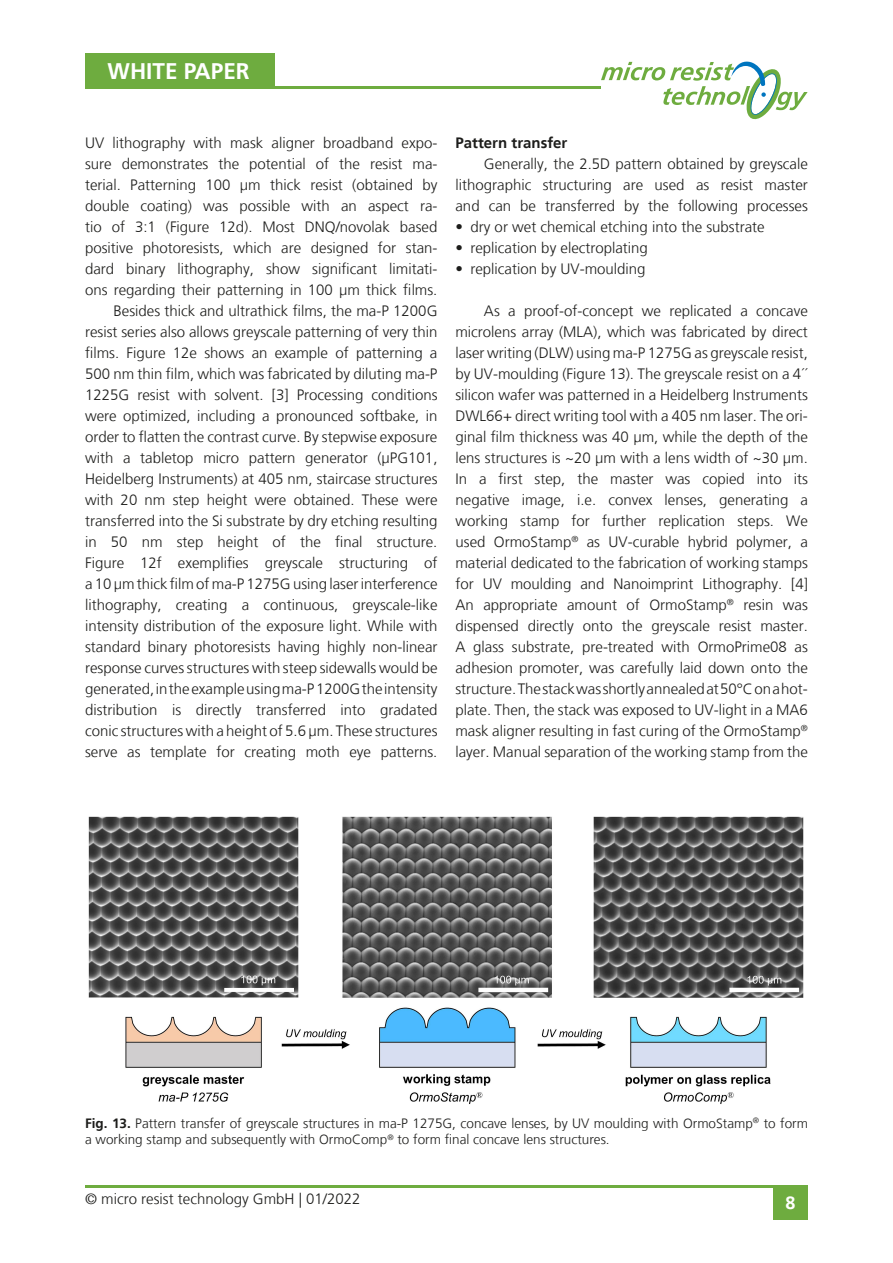
<style>
.page{position:relative;width:893px;height:1263px;background:#fff}
.page>*{position:absolute;margin:0;border:0;box-sizing:border-box;transform-origin:0 0}
.t1{font:700 22.5px "Frutiger";color:#fff}
.t2{font:700 18px "Frutiger";color:#fff}
.t3{font:300 15px/21px "Frutiger LT";color:#1d1d1b;text-align:justify}
.t4{font:700 15px "Frutiger LT";color:#1d1d1b}
.t5{font:300 13.5px/16.2px "Frutiger LT";color:#1d1d1b}
.s1{font-weight:700}
</style>
<div class="page">
<hr style="left:85px;top:86px;width:515px;height:2px;background:#6eac3f">
<svg style="left:601px;top:62px;width:206px;height:58px"></svg>
<div style="left:85px;top:53px;width:190px;height:35px;background:#6eac3f"></div>
<hr style="left:85px;top:1185px;width:723px;height:3px;background:#6eac3f">
<div style="left:773px;top:1185px;width:35px;height:35px;background:#6eac3f"></div>
<img style="left:88px;top:816px;width:716px;height:288px">
<h1 class="t1" style="left:108px;top:58px;width:144px">WHITE PAPER</h1>
<p class="t3" style="left:85px;top:132px;width:354px;text-align:right">UV lithography with mask aligner broadband expo&shy;sure demonstrates the potential of the resist ma&shy;terial. Patterning 100 µm thick resist (obtained by double coating) was possible with an aspect ra&shy;tio of 3:1 (Figure 12d). Most DNQ/novolak based positive photoresists, which are designed for stan&shy;dard binary lithography, show significant limitati&shy;ons regarding their patterning in 100 µm thick films.<br>Besides thick and ultrathick films, the ma-P 1200G resist series also allows greyscale patterning of very thin films. Figure 12e shows an example of patterning a 500 nm thin film, which was fabricated by diluting ma-P 1225G resist with solvent. [3] Processing conditions were optimized, including a pronounced softbake, in order to flatten the contrast curve. By stepwise exposure with a tabletop micro pattern generator (μPG101, Heidelberg Instruments) at 405 nm, staircase structures with 20 nm step height were obtained. These were transferred into the Si substrate by dry etching resulting in 50 nm step height of the final structure.<br>Figure 12f exemplifies greyscale structuring of a 10 μm thick film of ma-P 1275G using laser interference lithography, creating a continuous, greyscale-like intensity distribution of the exposure light. While with standard binary photoresists having highly non-linear response curves structures with steep sidewalls would be generated, in the example using ma-P 1200G the intensity distribution is directly transferred into gradated conic structures with a height of 5.6 μm. These structures serve as template for creating moth eye patterns.</p>
<p class="t4" style="left:455px;top:133px;width:113px">Pattern transfer</p>
<p class="t3" style="left:455px;top:153px;width:354px;text-indent:29px">Generally, the 2.5D pattern obtained by greyscale lithographic structuring are used as resist master and can be transferred by the following processes</p>
<p class="t3" style="left:455px;top:216px;width:311px">• dry or wet chemical etching into the substrate</p>
<p class="t3" style="left:455px;top:237px;width:194px">• replication by electroplating</p>
<p class="t3" style="left:455px;top:258px;width:192px">• replication by UV-moulding</p>
<p class="t3" style="left:455px;top:300px;width:354px;text-indent:29px">As a proof-of-concept we replicated a concave microlens array (MLA), which was fabricated by direct laser writing (DLW) using ma-P 1275G as greyscale resist, by UV-moulding (Figure 13). The greyscale resist on a 4´´ silicon wafer was patterned in a Heidelberg Instruments DWL66+ direct writing tool with a 405 nm laser. The ori&shy;ginal film thickness was 40 µm, while the depth of the lens structures is ~20 µm with a lens width of ~30 µm.<br>In a first step, the master was copied into its negative image, i.e. convex lenses, generating a working stamp for further replication steps. We used OrmoStamp<sup>®</sup> as UV-curable hybrid polymer, a material dedicated to the fabrication of working stamps for UV moulding and Nanoimprint Lithography. [4] An appropriate amount of OrmoStamp<sup>®</sup> resin was dispensed directly onto the greyscale resist master.<br>A glass substrate, pre-treated with OrmoPrime08 as adhesion promoter, was carefully laid down onto the structure. The stack was shortly annealed at 50°C on a hot&shy;plate. Then, the stack was exposed to UV-light in a MA6 mask aligner resulting in fast curing of the OrmoStamp<sup>® </sup>layer. Manual separation of the working stamp from the</p>
<p class="t5" style="left:85px;top:1115px;width:724px"><span class="s1">Fig. 13.</span> Pattern transfer of greyscale structures in ma-P 1275G, concave lenses, by UV moulding with OrmoStamp<sup>®</sup> to form a working stamp and subsequently with OrmoComp<sup>®</sup> to form final concave lens structures.</p>
<p class="t3" style="left:85px;top:1188px;width:277px">© micro resist technology GmbH | 01/2022</p>
<p class="t2" style="left:786px;top:1192px;width:12px">8</p>
</div>
